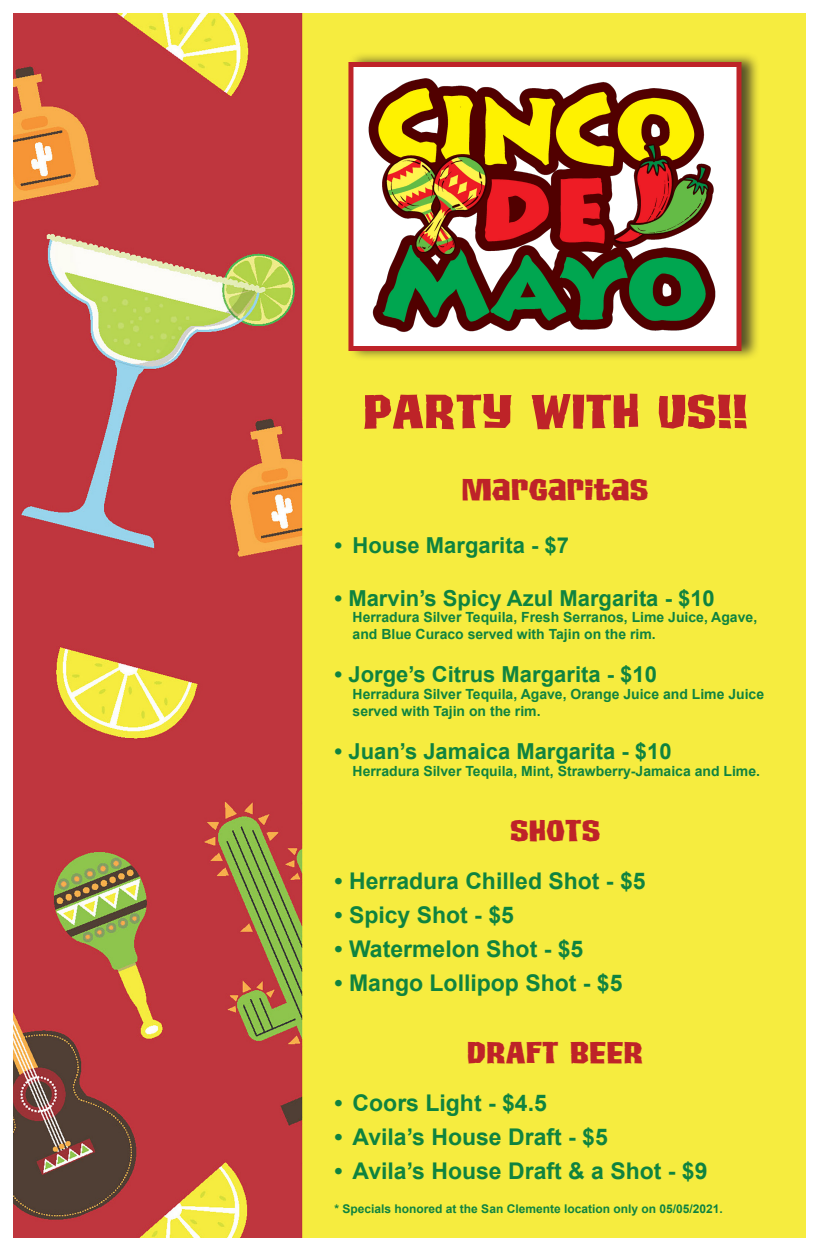
<style>
.page{position:relative;width:819px;height:1251px;background:#fff}
.page>*{position:absolute;margin:0;border:0;box-sizing:border-box;transform-origin:0 0}
.t1{font:48px "Tiki Island";color:#be2328;scale:1.5 1}
.t2{font:30px "Tiki Island";color:#be2328;scale:1.5 1}
.t3{font:700 23px "Arial";color:#0f833f}
.t4{font:700 22px "Arial";color:#0f833f}
.t5{font:700 14px/16.8px "Arial";color:#0f833f}
.t6{font:700 12px "Arial";color:#0f833f}
</style>
<div class="page">
<img style="left:14px;top:14px;width:792px;height:1223px">
<div style="left:347px;top:52px;width:414px;height:309px;background:#231f20;opacity:.75"></div>
<img style="left:354px;top:68px;width:382px;height:277px">
<div style="left:348px;top:62px;width:394px;height:289px;border:5px solid #be2328"></div>
<p class="t1" style="left:363px;top:382px;width:258px">PARTY WITH US!!</p>
<p class="t2" style="left:462px;top:472px;width:126px">MARGARITAS</p>
<p class="t4" style="left:335px;top:531px;width:236px">• House Margarita - $7</p>
<p class="t4" style="left:335px;top:583px;width:382px">• Marvin’s Spicy Azul Margarita - $10</p>
<p class="t5" style="left:353px;top:610px;width:406px">Herradura Silver Tequila, Fresh Serranos, Lime Juice, Agave, and Blue Curaco served with Tajin on the rim.</p>
<p class="t4" style="left:335px;top:660px;width:324px">• Jorge’s Citrus Margarita - $10</p>
<p class="t5" style="left:353px;top:686px;width:413px">Herradura Silver Tequila, Agave, Orange Juice and Lime Juice served with Tajin on the rim.</p>
<p class="t4" style="left:335px;top:737px;width:339px">• Juan’s Jamaica Margarita - $10</p>
<p class="t5" style="left:353px;top:763px;width:409px">Herradura Silver Tequila, Mint, Strawberry-Jamaica and Lime.</p>
<p class="t2" style="left:510px;top:812px;width:62px">SHOTS</p>
<p class="t3" style="left:335px;top:866px;width:312px">• Herradura Chilled Shot - $5</p>
<p class="t3" style="left:335px;top:900px;width:181px">• Spicy Shot - $5</p>
<p class="t3" style="left:335px;top:934px;width:250px">• Watermelon Shot - $5</p>
<p class="t3" style="left:335px;top:968px;width:289px">• Mango Lollipop Shot - $5</p>
<p class="t2" style="left:467px;top:1034px;width:119px">DRAFT BEER</p>
<p class="t3" style="left:335px;top:1088px;width:214px">• Coors Light - $4.5</p>
<p class="t3" style="left:335px;top:1122px;width:275px">• Avila’s House Draft - $5</p>
<p class="t3" style="left:335px;top:1156px;width:374px">• Avila’s House Draft &amp; a Shot - $9</p>
<p class="t6" style="left:335px;top:1201px;width:390px">* Specials honored at the San Clemente location only on 05/05/2021.</p>
</div>
